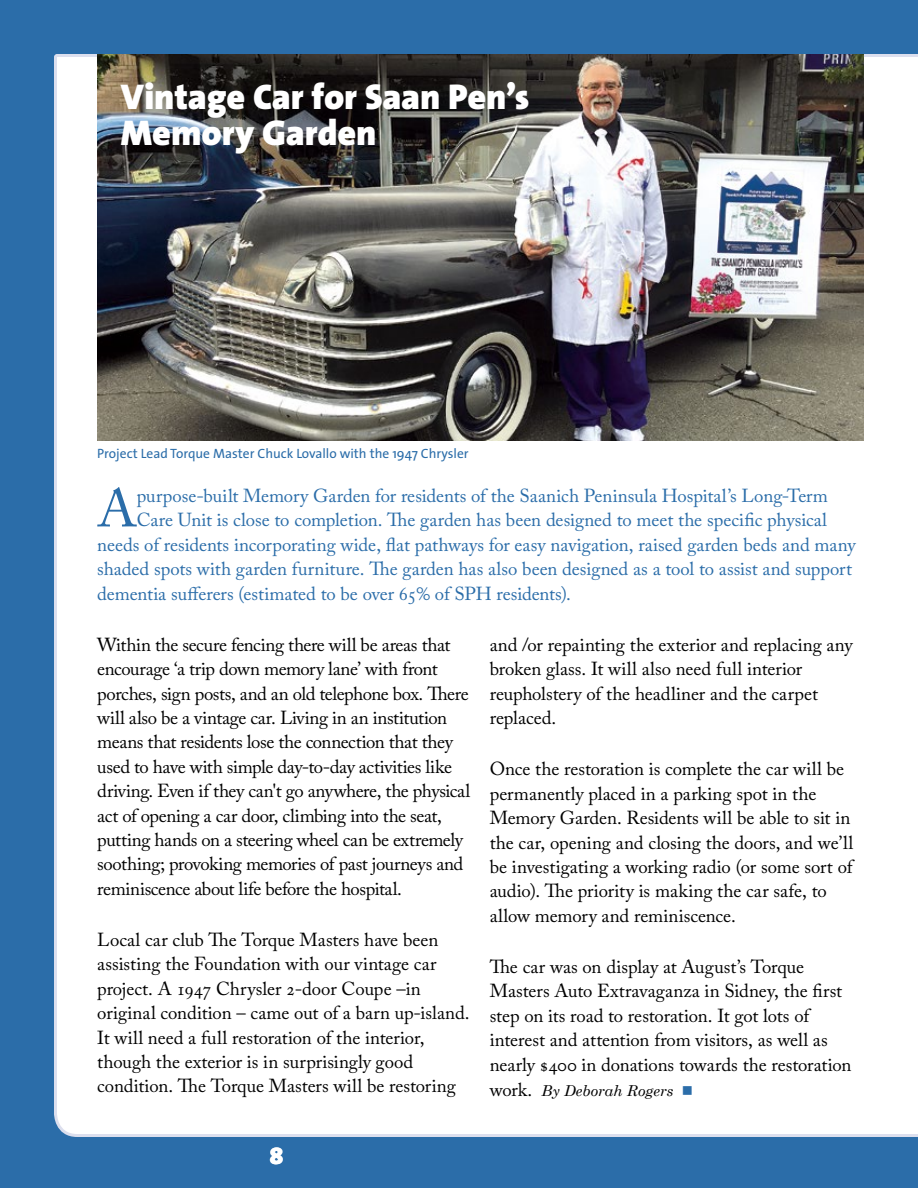
<style>
.page{position:relative;width:918px;height:1188px;background:#2b6da9}
.page>*{position:absolute;margin:0;border:0;box-sizing:border-box;transform-origin:0 0}
.t1{font:53.1px "Adobe Caslon Pro";color:#2b6da9}
.t2{font:900 36px/36px "The Sans";letter-spacing:-.005em;color:#fff}
.t3{font:24px "The Sans Black Caps";color:#fff}
.t4{font:18.75px/24.3px "Adobe Caslon Pro";letter-spacing:-.01em;color:#000}
.t5{font:18.75px "Adobe Caslon Pro";letter-spacing:-.005em;color:#2b6da9}
.t6{font:italic 15px "Century Schoolbook";color:#000}
.t7{font:13.5px "The Sans";color:#2b6da9}
.s1{font-family:"Adobe Caslon Pro";font-style:normal;font-size:18.75px}
.s2{color:#2b6da9}
</style>
<div class="page">
<div style="left:54px;top:54px;width:864px;height:1083px;background:#fff"></div>
<img style="left:97px;top:54px;width:767px;height:387px">
<h2 class="t2" style="left:121px;top:78px;width:410px">Vintage Car for Saan Pen’s<br>Memory Garden</h2>
<p class="t7" style="left:97px;top:443px;width:373px">Project Lead Torque Master Chuck Lovallo with the 1947 Chrysler</p>
<h1 class="t1" style="left:97px;top:477px;width:41px">A</h1>
<p class="t5" style="left:137px;top:485px;width:693px">purpose-built Memory Garden for residents of the Saanich Peninsula Hospital’s Long-Term</p>
<p class="t5" style="left:137px;top:509px;width:692px">Care Unit is close to completion. The garden has been designed to meet the specific physical</p>
<p class="t5" style="left:97px;top:533px;width:760px">needs of residents incorporating wide, flat pathways for easy navigation, raised garden beds and many</p>
<p class="t5" style="left:97px;top:558px;width:756px">shaded spots with garden furniture. The garden has also been designed as a tool to assist and support</p>
<p class="t5" style="left:97px;top:582px;width:475px">dementia sufferers (estimated to be over 65% of SPH residents).</p>
<p class="t4" style="left:97px;top:632px;width:374px">Within the secure fencing there will be areas that encourage ‘a trip down memory lane’ with front porches, sign posts, and an old telephone box. There will also be a vintage car. Living in an institution means that residents lose the connection that they used to have with simple day-to-day activities like driving. Even if they can't go anywhere, the physical act of opening a car door, climbing into the seat, putting hands on a steering wheel can be extremely soothing; provoking memories of past journeys and reminiscence about life before the hospital.</p>
<p class="t4" style="left:97px;top:927px;width:374px">Local car club The Torque Masters have been assisting the Foundation with our vintage car project. A 1947 Chrysler 2-door Coupe –in original condition – came out of a barn up-island.<br>It will need a full restoration of the interior, though the exterior is in surprisingly good condition. The Torque Masters will be restoring</p>
<p class="t4" style="left:490px;top:632px;width:365px">and /or repainting the exterior and replacing any broken glass. It will also need full interior reupholstery of the headliner and the carpet replaced.</p>
<p class="t4" style="left:490px;top:757px;width:365px">Once the restoration is complete the car will be permanently placed in a parking spot in the Memory Garden. Residents will be able to sit in the car, opening and closing the doors, and we’ll be investigating a working radio (or some sort of audio). The priority is making the car safe, to allow memory and reminiscence.</p>
<p class="t4" style="left:490px;top:954px;width:363px">The car was on display at August’s Torque Masters Auto Extravaganza in Sidney, the first step on its road to restoration. It got lots of interest and attention from visitors, as well as nearly $400 in donations towards the restoration</p>
<p class="t6" style="left:490px;top:1081px;width:205px"><span class="s1">work.</span> By Deborah Rogers <span class="s2">■</span></p>
<p class="t3" style="left:270px;top:1136px;width:15px">8</p>
</div>
